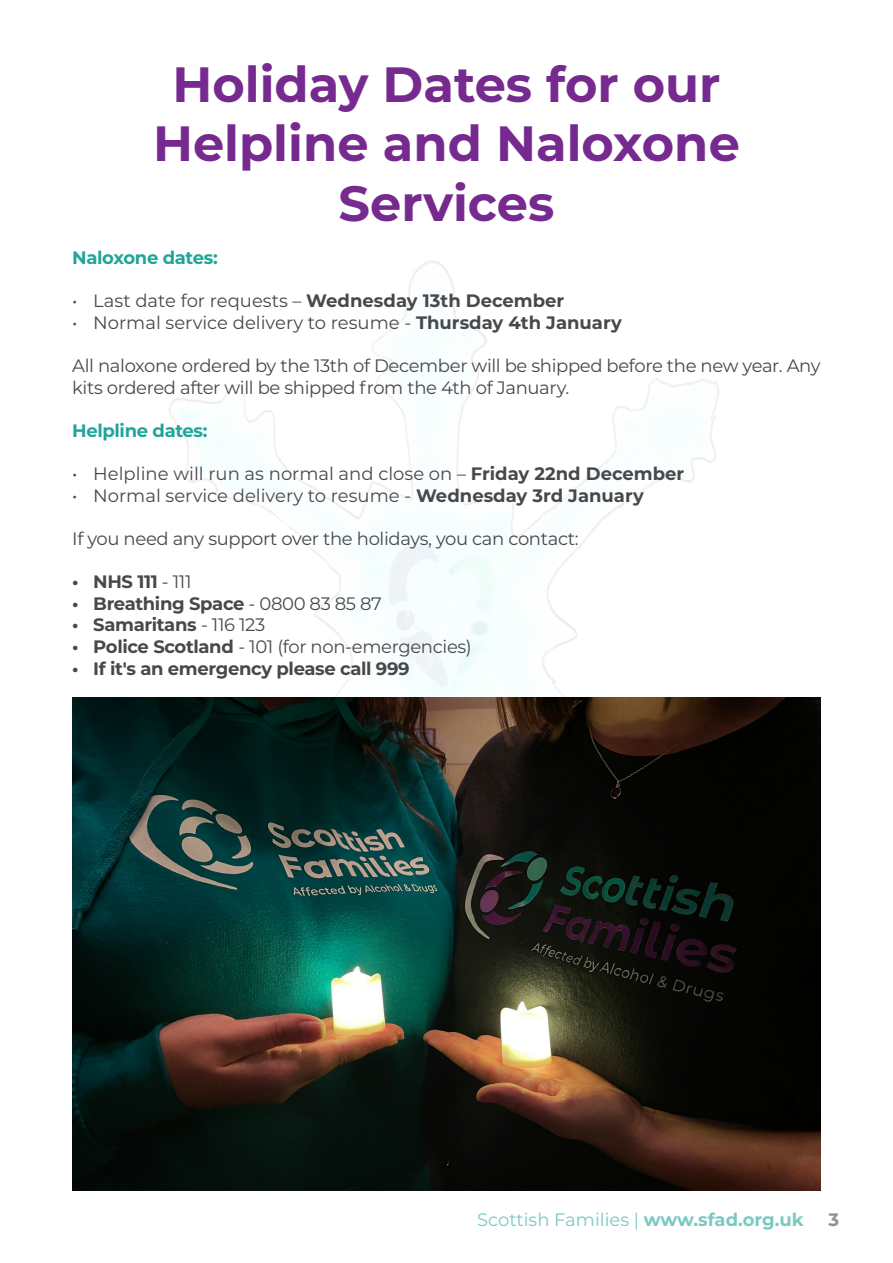
<style>
.page{position:relative;width:893px;height:1263px;background:#fff}
.page>*{position:absolute;margin:0;border:0;box-sizing:border-box;transform-origin:0 0}
.t1{font:700 49.5px/59.4px "Montserrat";color:#762a8f;text-align:center}
.t2{font:18px/21.6px "Montserrat";letter-spacing:-.02em;color:#46494c}
.t3{font:18px "Montserrat";color:#46494c}
.t4{font:700 18px "Montserrat";letter-spacing:-.02em;color:#46494c}
.t5{font:18px "Montserrat";color:#20a598}
.t6{font:700 18px "Montserrat";letter-spacing:-.02em;color:#20a598}
.t7{font:700 18px "Montserrat";color:#45494c}
.s1{font-weight:700}
.s2{font-weight:400}
</style>
<div class="page">
<img style="left:72px;top:697px;width:749px;height:494px">
<p class="t1" style="left:153px;top:52px;width:588px">Holiday Dates for our<br>Helpline and Naloxone<br>Services</p>
<p class="t6" style="left:72px;top:245px;width:147px">Naloxone dates:</p>
<p class="t3" style="left:72px;top:288px;width:494px">• Last date for requests – <span class="s1">Wednesday 13th December</span></p>
<p class="t3" style="left:72px;top:310px;width:551px">• Normal service delivery to resume - <span class="s1">Thursday 4th January</span></p>
<p class="t2" style="left:72px;top:354px;width:750px">All naloxone ordered by the 13th of December will be shipped before the new year. Any kits ordered after will be shipped from the 4th of January.</p>
<p class="t6" style="left:72px;top:417px;width:137px">Helpline dates:</p>
<p class="t3" style="left:72px;top:461px;width:614px">• Helpline will run as normal and close on – <span class="s1">Friday 22nd December</span></p>
<p class="t3" style="left:72px;top:483px;width:573px">• Normal service delivery to resume - <span class="s1">Wednesday 3rd January</span></p>
<p class="t2" style="left:72px;top:527px;width:508px">If you need any support over the holidays, you can contact:</p>
<p class="t4" style="left:72px;top:569px;width:121px">• NHS 111 <span class="s2">- 111</span></p>
<p class="t4" style="left:72px;top:590px;width:311px">• Breathing Space <span class="s2">- 0800 83 85 87</span></p>
<p class="t4" style="left:72px;top:612px;width:195px">• Samaritans <span class="s2">- 116 123</span></p>
<p class="t2" style="left:72px;top:635px;width:401px"><span class="s1">• Police Scotland</span> - 101 (for non-emergencies)</p>
<p class="t4" style="left:72px;top:655px;width:339px">• If it's an emergency please call 999</p>
<p class="t5" style="left:477px;top:1208px;width:328px">Scottish Families | <span class="s1">www.sfad.org.uk</span></p>
<p class="t7" style="left:828px;top:1207px;width:12px">3</p>
</div>
